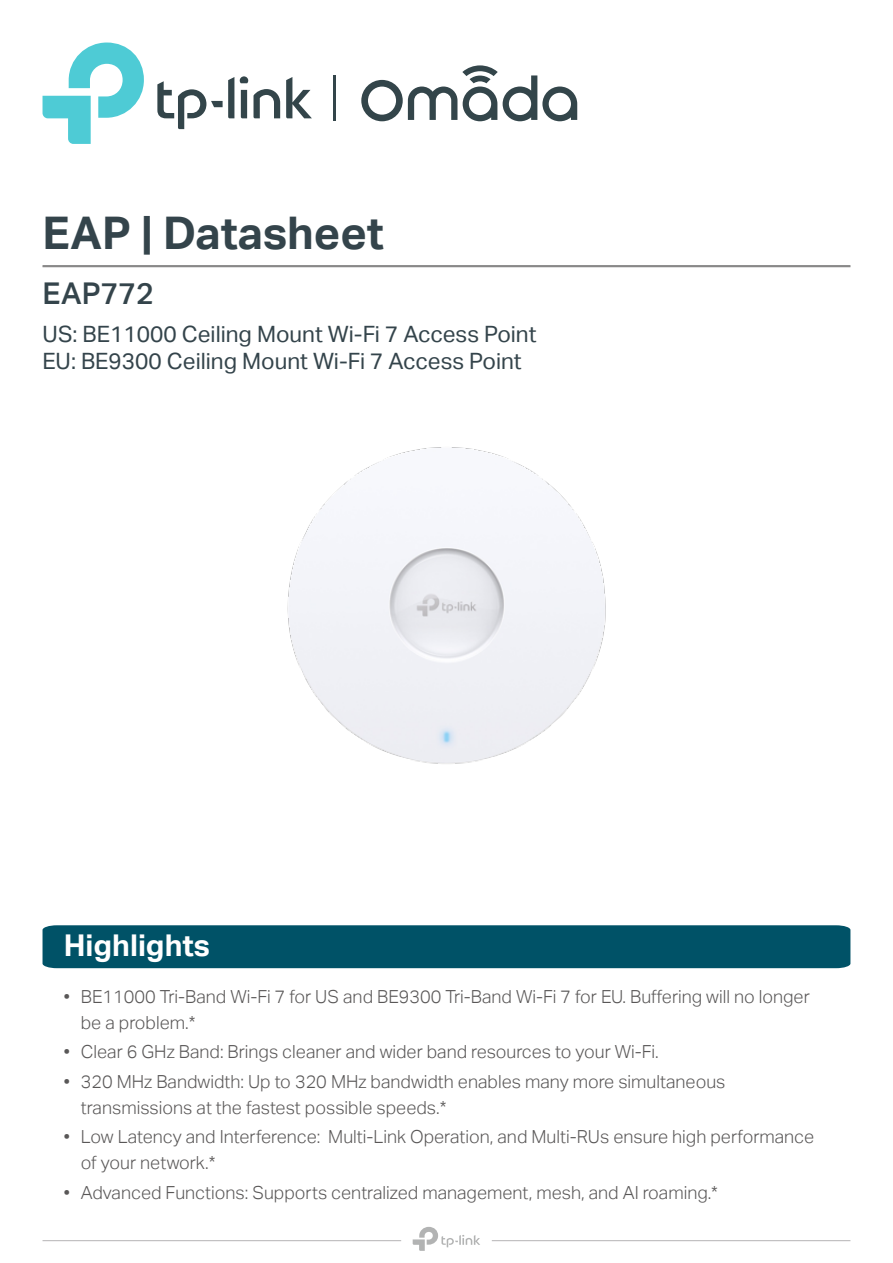
<style>
.page{position:relative;width:893px;height:1263px;background:#fff}
.page>*{position:absolute;margin:0;border:0;box-sizing:border-box;transform-origin:0 0}
.t1{font:45px "TP Link Aktiv Bold";color:#34444b}
.t2{font:30px "TP Link Aktiv Bold";color:#fff}
.t3{font:30px "TP Link Aktiv Medium";color:#34444b}
.t4{font:22.5px/27px "TP Link Aktiv Regular";color:#34444b}
.t5{font:18px/25.5px "TP Link Aktiv Light";color:#595757}
</style>
<div class="page">
<hr style="left:43px;top:1240px;width:358px;height:1px;background:#b5b4b5">
<hr style="left:492px;top:1240px;width:358px;height:1px;background:#b5b4b5">
<svg style="left:413px;top:1227px;width:67px;height:24px"></svg>
<div style="left:43px;top:925px;width:807px;height:43px;background:#005267"></div>
<img style="left:287px;top:447px;width:319px;height:317px">
<svg style="left:361px;top:65px;width:216px;height:56px"></svg>
<svg style="left:157px;top:76px;width:155px;height:53px"></svg>
<svg style="left:43px;top:43px;width:101px;height:101px"></svg>
<hr style="left:334px;top:75px;width:2px;height:45px;background:#33454a">
<hr style="left:43px;top:265px;width:807px;height:1px;background:#727171">
<hr style="left:43px;top:266px;width:807px;height:1px;background:#727171">
<h1 class="t1" style="left:43px;top:207px;width:343px">EAP | Datasheet</h1>
<h2 class="t3" style="left:43px;top:276px;width:113px">EAP772</h2>
<p class="t4" style="left:43px;top:321px;width:496px">US: BE11000 Ceiling Mount Wi-Fi 7 Access Point<br>EU: BE9300 Ceiling Mount Wi-Fi 7 Access Point</p>
<h2 class="t2" style="left:64px;top:928px;width:148px">Highlights</h2>
<p class="t5" style="left:81px;top:984px;width:730px;text-indent:-17px">• BE11000 Tri-Band Wi-Fi 7 for US and BE9300 Tri-Band Wi-Fi 7 for EU. Buffering will no longer be a problem.*</p>
<p class="t5" style="left:64px;top:1039px;width:596px">• Clear 6 GHz Band: Brings cleaner and wider band resources to your Wi-Fi.</p>
<p class="t5" style="left:81px;top:1069px;width:646px;text-indent:-17px">• 320 MHz Bandwidth: Up to 320 MHz bandwidth enables many more simultaneous transmissions at the fastest possible speeds.*</p>
<p class="t5" style="left:81px;top:1124px;width:735px;text-indent:-17px">• Low Latency and Interference: Multi-Link Operation, and Multi-RUs ensure high performance of your network.*</p>
<p class="t5" style="left:64px;top:1179px;width:656px">• Advanced Functions: Supports centralized management, mesh, and AI roaming.*</p>
</div>
